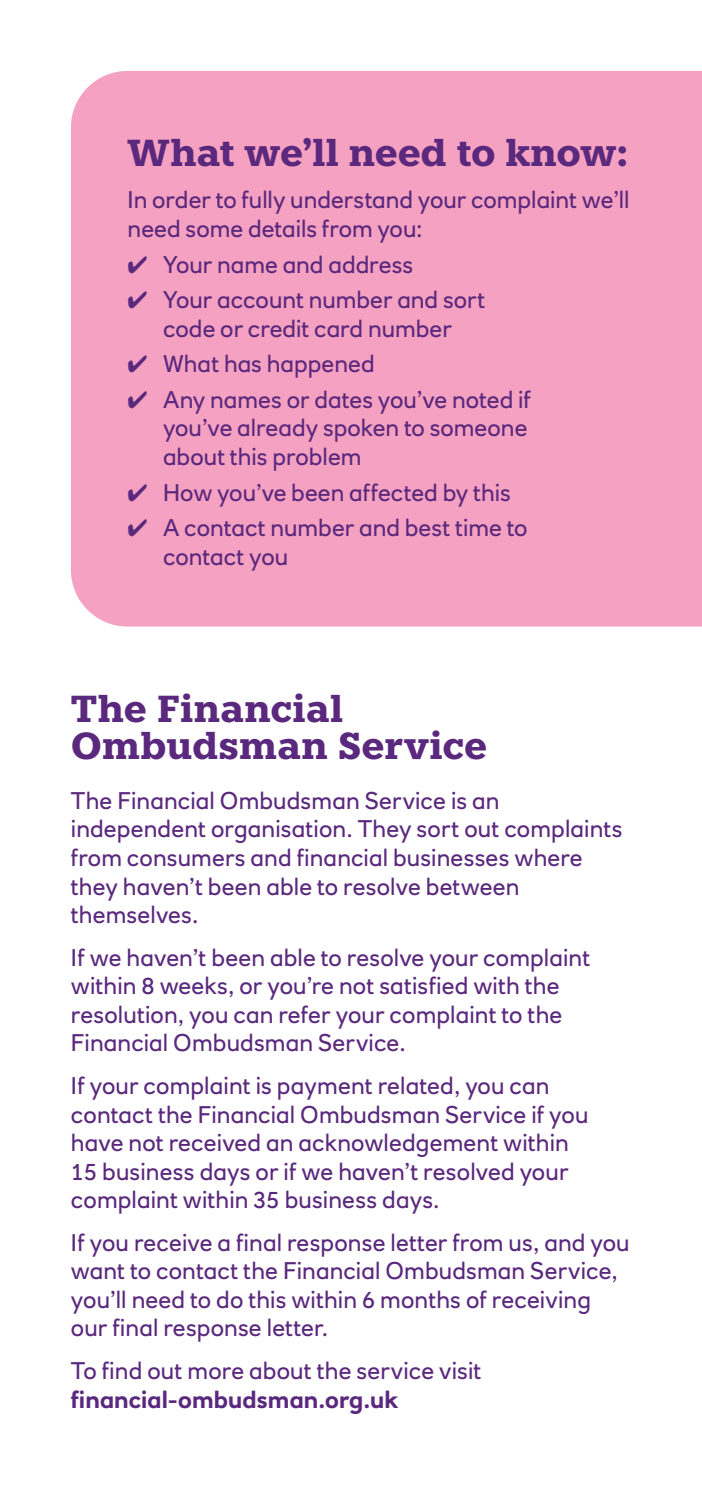
<style>
.page{position:relative;width:702px;height:1489px;background:#fff}
.page>*{position:absolute;margin:0;border:0;box-sizing:border-box;transform-origin:0 0}
.t1{font:700 37.5px/37.5px "Knile";color:#5a287d}
.t2{font:23.75px/28.5px "RN House Sans";letter-spacing:.005em;color:#5a287d}
.t3{font:700 23.75px "RN House Sans";letter-spacing:.005em;color:#5a287d}
</style>
<div class="page">
<div style="left:71px;top:71px;width:631px;height:555px;background:#f5a1c1"></div>
<h1 class="t1" style="left:128px;top:134px;width:501px">What we’ll need to know:</h1>
<p class="t2" style="left:128px;top:186px;width:503px">In order to fully understand your complaint we’ll need some details from you:</p>
<p class="t2" style="left:128px;top:250px;width:287px">✔ Your name and address</p>
<p class="t2" style="left:128px;top:285px;width:359px;text-align:center">✔ Your account number and sort code or credit card number</p>
<p class="t2" style="left:128px;top:349px;width:248px">✔ What has happened</p>
<p class="t2" style="left:163px;top:385px;width:369px;text-indent:-35px">✔ Any names or dates you’ve noted if you’ve already spoken to someone about this problem</p>
<p class="t2" style="left:128px;top:478px;width:385px">✔ How you’ve been affected by this</p>
<p class="t2" style="left:163px;top:513px;width:366px;text-indent:-35px">✔ A contact number and best time to contact you</p>
<h1 class="t1" style="left:71px;top:689px;width:418px">The Financial<br>Ombudsman Service</h1>
<p class="t2" style="left:71px;top:786px;width:553px">The Financial Ombudsman Service is an independent organisation. They sort out complaints from consumers and financial businesses where they haven’t been able to resolve between themselves.</p>
<p class="t2" style="left:71px;top:942px;width:521px">If we haven’t been able to resolve your complaint within 8 weeks, or you’re not satisfied with the resolution, you can refer your complaint to the Financial Ombudsman Service.</p>
<p class="t2" style="left:71px;top:1071px;width:519px">If your complaint is payment related, you can contact the Financial Ombudsman Service if you have not received an acknowledgement within 15 business days or if we haven’t resolved your complaint within 35 business days.</p>
<p class="t2" style="left:71px;top:1227px;width:560px">If you receive a final response letter from us, and you want to contact the Financial Ombudsman Service, you’ll need to do this within 6 months of receiving our final response letter.</p>
<p class="t2" style="left:71px;top:1356px;width:412px">To find out more about the service visit</p>
<p class="t3" style="left:71px;top:1384px;width:329px">financial-ombudsman.org.uk</p>
</div>
